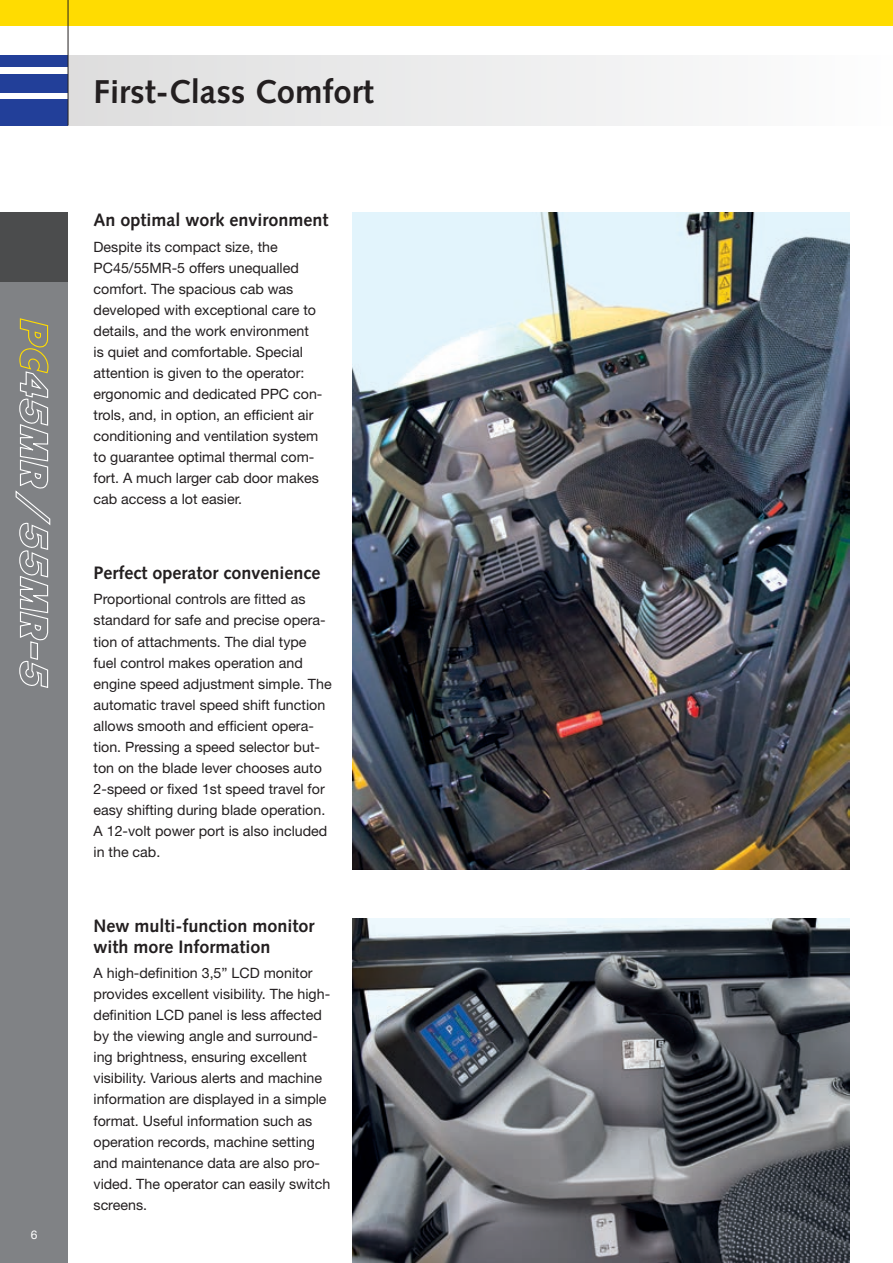
<style>
.page{position:relative;width:893px;height:1263px;background:#fff}
.page>*{position:absolute;margin:0;border:0;box-sizing:border-box;transform-origin:0 0}
.t1{font:700 33px "Syntax LTCE";color:#231f20}
.t2{font:700 18px/21px "Syntax LTCE";color:#231f20}
.t3{font:14.25px/21px "Helvetica Neue LT Pro";color:#231f20}
.t4{font:12px "Helvetica Neue LT Pro";color:#fff}
</style>
<div class="page">
<div style="left:0;top:213px;width:68px;height:1050px;background:#808285"></div>
<div style="left:0;top:99px;width:68px;height:26px;background:#223f99"></div>
<div style="left:0;top:74px;width:68px;height:18px;background:#223f99"></div>
<div style="left:0;top:55px;width:68px;height:12px;background:#223f99"></div>
<div style="left:0;top:0;width:893px;height:26px;background:#ffdc01"></div>
<div style="left:0;top:213px;width:68px;height:69px;background:#4b4c4d"></div>
<div style="left:68px;top:55px;width:825px;height:70px;background:linear-gradient(to right,#ddddde,#fdfdfe)"></div>
<hr style="left:68px;top:0;width:1px;height:125px;background:#231f20">
<img style="left:353px;top:213px;width:497px;height:657px">
<img style="left:353px;top:918px;width:497px;height:345px">
<svg style="left:15px;top:318px;width:36px;height:370px"></svg>
<p class="t4" style="left:31px;top:1227px;width:8px">6</p>
<h1 class="t1" style="left:94px;top:73px;width:282px">First-Class Comfort</h1>
<p class="t2" style="left:94px;top:210px;width:237px">An optimal work environment</p>
<p class="t3" style="left:94px;top:236px;width:230px">Despite its compact size, the PC45/55MR-5 offers unequalled comfort. The spacious cab was developed with exceptional care to details, and the work environment is quiet and comfortable. Special attention is given to the operator: ergonomic and dedicated PPC con&shy;trols, and, in option, an efficient air conditioning and ventilation system to guarantee optimal thermal com&shy;fort. A much larger cab door makes cab access a lot easier.</p>
<p class="t2" style="left:94px;top:563px;width:229px">Perfect operator convenience</p>
<p class="t3" style="left:94px;top:589px;width:240px">Proportional controls are fitted as standard for safe and precise opera&shy;tion of attachments. The dial type fuel control makes operation and engine speed adjustment simple. The automatic travel speed shift function allows smooth and efficient opera&shy;tion. Pressing a speed selector but&shy;ton on the blade lever chooses auto 2-speed or fixed 1st speed travel for easy shifting during blade operation.<br>A 12-volt power port is also included in the cab.</p>
<p class="t2" style="left:94px;top:915px;width:223px">New multi-function monitor with more Information</p>
<p class="t3" style="left:94px;top:962px;width:238px">A high-definition 3,5” LCD monitor provides excellent visibility. The high&shy;definition LCD panel is less affected by the viewing angle and surround&shy;ing brightness, ensuring excellent visibility. Various alerts and machine information are displayed in a simple format. Useful information such as operation records, machine setting and maintenance data are also pro&shy;vided. The operator can easily switch screens.</p>
</div>
